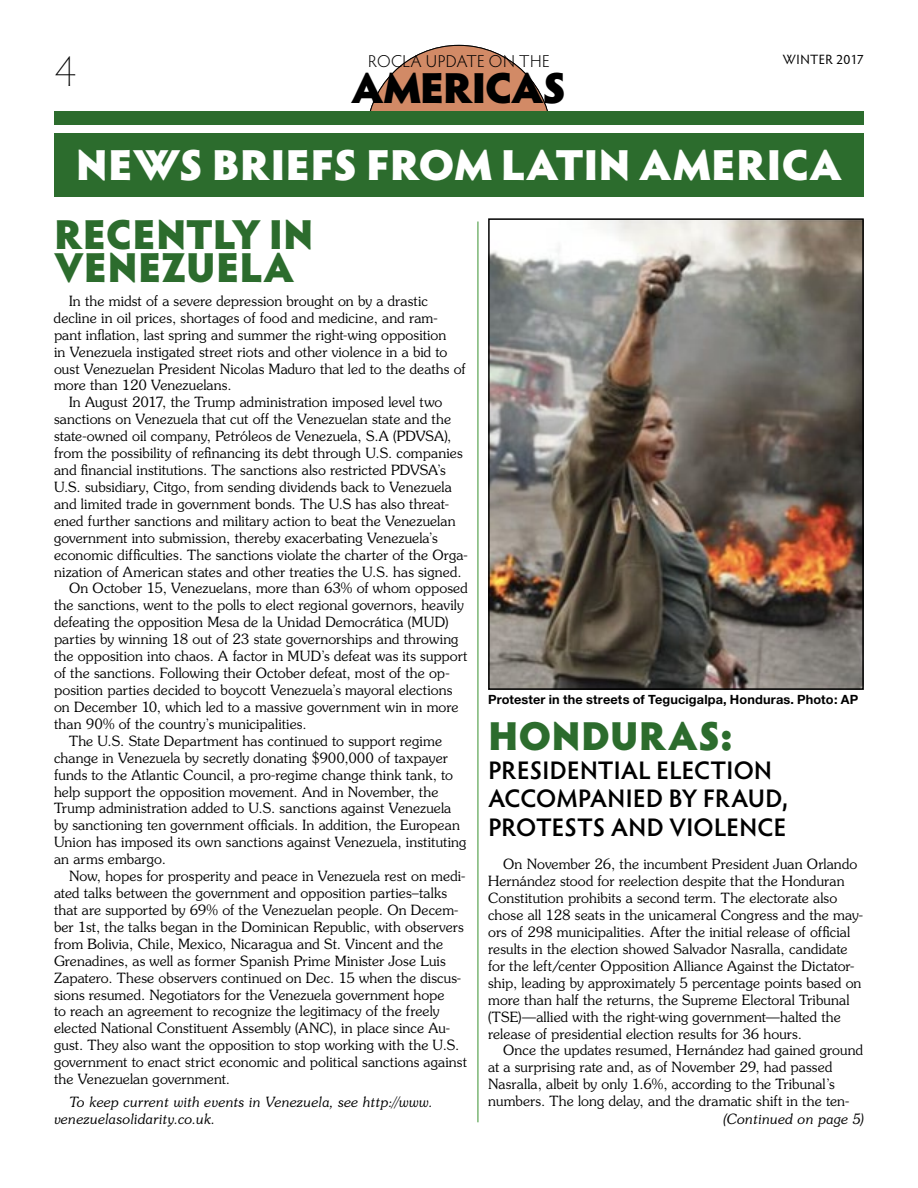
<style>
.page{position:relative;width:918px;height:1188px;background:#fff}
.page>*{position:absolute;margin:0;border:0;box-sizing:border-box;transform-origin:0 0}
.t1{font:900 43.5px "Hypatia Sans Pro";color:#fff}
.t2{font:900 43.5px "Hypatia Sans Pro";letter-spacing:-.035em;color:#000}
.t3{font:200 43.5px "Hypatia Sans Pro";color:#000}
.t4{font:900 42px/33px "Hypatia Sans Pro";letter-spacing:.005em;color:#2c6c2d}
.t5{font:900 40.5px "Hypatia Sans Pro";color:#2c6c2d}
.t6{font:600 25.5px/28.5px "Hypatia Sans Pro";letter-spacing:.01em;color:#000}
.t7{font:300 17.25px "Hypatia Sans Pro";letter-spacing:.025em;color:#000}
.t8{font:300 14.1px/17px "Souvenir";letter-spacing:.005em;color:#000}
.t9{font:italic 300 14.1px/17px "Souvenir";letter-spacing:-.005em;color:#000}
.t10{font:13.5px "Hypatia Sans Pro";letter-spacing:.03em;color:#000}
.t11{font:700 12.75px "Helvetica Neue";letter-spacing:.01em;color:#000}
</style>
<div class="page">
<div style="left:366px;top:45px;width:185px;height:185px;background:#d28a66;border-radius:50%"></div>
<div style="left:338px;top:120px;width:239px;height:129px;background:#fff"></div>
<div style="left:54px;top:112px;width:810px;height:13px;background:#2c6c2d"></div>
<img style="left:491px;top:221px;width:370px;height:466px">
<div style="left:488px;top:218px;width:376px;height:472px;border:2px solid #000"></div>
<div style="left:54px;top:134px;width:810px;height:63px;background:#2c6c2d"></div>
<hr style="left:477px;top:222px;width:1px;height:900px;background:#509e47">
<h1 class="t3" style="left:55px;top:43px;width:23px">4</h1>
<p class="t7" style="left:368px;top:50px;width:183px">ROCLA UPDATE ON THE</p>
<h1 class="t2" style="left:351px;top:56px;width:217px">AMERICAS</h1>
<p class="t10" style="left:783px;top:50px;width:82px">WINTER 2017</p>
<h1 class="t1" style="left:76px;top:132px;width:768px">NEWS BRIEFS FROM LATIN AMERICA</h1>
<h2 class="t4" style="left:54px;top:216px;width:261px">RECENTLY IN<br>VENEZUELA</h2>
<p class="t8" style="left:69px;top:292px;width:360px">In the midst of a severe depression brought on by a drastic</p>
<p class="t8" style="left:54px;top:309px;width:385px">decline in oil prices, shortages of food and medicine, and ram-</p>
<p class="t8" style="left:54px;top:326px;width:394px">pant inflation, last spring and summer the right-wing opposition</p>
<p class="t8" style="left:54px;top:343px;width:395px">in Venezuela instigated street riots and other violence in a bid to</p>
<p class="t8" style="left:54px;top:360px;width:413px">oust Venezuelan President Nicolas Maduro that led to the deaths of</p>
<p class="t8" style="left:54px;top:377px;width:179px">more than 120 Venezuelans.</p>
<p class="t8" style="left:69px;top:393px;width:375px">In August 2017, the Trump administration imposed level two</p>
<p class="t8" style="left:54px;top:410px;width:399px">sanctions on Venezuela that cut off the Venezuelan state and the</p>
<p class="t8" style="left:54px;top:427px;width:399px">state-owned oil company, Petróleos de Venezuela, S.A (PDVSA),</p>
<p class="t8" style="left:54px;top:444px;width:410px">from the possibility of refinancing its debt through U.S. companies</p>
<p class="t8" style="left:54px;top:461px;width:393px">and financial institutions. The sanctions also restricted PDVSA’s</p>
<p class="t8" style="left:54px;top:478px;width:399px">U.S. subsidiary, Citgo, from sending dividends back to Venezuela</p>
<p class="t8" style="left:54px;top:495px;width:396px">and limited trade in government bonds. The U.S has also threat-</p>
<p class="t8" style="left:54px;top:512px;width:403px">ened further sanctions and military action to beat the Venezuelan</p>
<p class="t8" style="left:54px;top:529px;width:385px">government into submission, thereby exacerbating Venezuela’s</p>
<p class="t8" style="left:54px;top:546px;width:415px">economic difficulties. The sanctions violate the charter of the Orga-</p>
<p class="t8" style="left:54px;top:563px;width:409px">nization of American states and other treaties the U.S. has signed.</p>
<p class="t8" style="left:69px;top:580px;width:400px">On October 15, Venezuelans, more than 63% of whom opposed</p>
<p class="t8" style="left:54px;top:597px;width:411px">the sanctions, went to the polls to elect regional governors, heavily</p>
<p class="t8" style="left:54px;top:613px;width:396px">defeating the opposition Mesa de la Unidad Democrática (MUD)</p>
<p class="t8" style="left:54px;top:630px;width:406px">parties by winning 18 out of 23 state governorships and throwing</p>
<p class="t8" style="left:54px;top:647px;width:415px">the opposition into chaos. A factor in MUD’s defeat was its support</p>
<p class="t8" style="left:54px;top:664px;width:397px">of the sanctions. Following their October defeat, most of the op-</p>
<p class="t8" style="left:54px;top:681px;width:400px">position parties decided to boycott Venezuela’s mayoral elections</p>
<p class="t8" style="left:54px;top:698px;width:406px">on December 10, which led to a massive government win in more</p>
<p class="t8" style="left:54px;top:715px;width:254px">than 90% of the country’s municipalities.</p>
<p class="t8" style="left:69px;top:732px;width:375px">The U.S. State Department has continued to support regime</p>
<p class="t8" style="left:54px;top:749px;width:395px">change in Venezuela by secretly donating $900,000 of taxpayer</p>
<p class="t8" style="left:54px;top:766px;width:401px">funds to the Atlantic Council, a pro-regime change think tank, to</p>
<p class="t8" style="left:54px;top:783px;width:386px">help support the opposition movement. And in November, the</p>
<p class="t8" style="left:54px;top:800px;width:399px">Trump administration added to U.S. sanctions against Venezuela</p>
<p class="t8" style="left:54px;top:816px;width:407px">by sanctioning ten government officials. In addition, the European</p>
<p class="t8" style="left:54px;top:833px;width:414px">Union has imposed its own sanctions against Venezuela, instituting</p>
<p class="t8" style="left:54px;top:850px;width:113px">an arms embargo.</p>
<p class="t8" style="left:69px;top:867px;width:398px">Now, hopes for prosperity and peace in Venezuela rest on medi-</p>
<p class="t8" style="left:54px;top:884px;width:395px">ated talks between the government and opposition parties–talks</p>
<p class="t8" style="left:54px;top:901px;width:406px">that are supported by 69% of the Venezuelan people. On Decem-</p>
<p class="t8" style="left:54px;top:918px;width:411px">ber 1st, the talks began in the Dominican Republic, with observers</p>
<p class="t8" style="left:54px;top:935px;width:391px">from Bolivia, Chile, Mexico, Nicaragua and St. Vincent and the</p>
<p class="t8" style="left:54px;top:952px;width:393px">Grenadines, as well as former Spanish Prime Minister Jose Luis</p>
<p class="t8" style="left:54px;top:969px;width:409px">Zapatero. These observers continued on Dec. 15 when the discus-</p>
<p class="t8" style="left:54px;top:986px;width:392px">sions resumed. Negotiators for the Venezuela government hope</p>
<p class="t8" style="left:54px;top:1003px;width:387px">to reach an agreement to recognize the legitimacy of the freely</p>
<p class="t8" style="left:54px;top:1020px;width:398px">elected National Constituent Assembly (ANC), in place since Au-</p>
<p class="t8" style="left:54px;top:1036px;width:407px">gust. They also want the opposition to stop working with the U.S.</p>
<p class="t8" style="left:54px;top:1053px;width:415px">government to enact strict economic and political sanctions against</p>
<p class="t8" style="left:54px;top:1070px;width:178px">the Venezuelan government.</p>
<p class="t9" style="left:54px;top:1093px;width:381px;text-indent:15px">To keep current with events in Venezuela, see http://www. venezuelasolidarity.co.uk.</p>
<p class="t11" style="left:488px;top:691px;width:372px">Protester in the streets of Tegucigalpa, Honduras. Photo: AP</p>
<h3 class="t5" style="left:488px;top:706px;width:247px">HONDURAS:</h3>
<h3 class="t6" style="left:488px;top:754px;width:301px">PRESIDENTIAL ELECTION<br>ACCOMPANIED BY FRAUD,<br>PROTESTS AND VIOLENCE</h3>
<p class="t8" style="left:488px;top:855px;width:377px;text-indent:15px">On November 26, the incumbent President Juan Orlando Hernández stood for reelection despite that the Honduran Constitution prohibits a second term. The electorate also chose all 128 seats in the unicameral Congress and the may&shy;ors of 298 municipalities. After the initial release of official results in the election showed Salvador Nasralla, candidate for the left/center Opposition Alliance Against the Dictator&shy;ship, leading by approximately 5 percentage points based on more than half the returns, the Supreme Electoral Tribunal (TSE)—allied with the right-wing government—halted the release of presidential election results for 36 hours.</p>
<p class="t8" style="left:488px;top:1042px;width:377px;text-indent:15px">Once the updates resumed, Hernández had gained ground at a surprising rate and, as of November 29, had passed Nasralla, albeit by only 1.6%, according to the Tribunal’s numbers. The long delay, and the dramatic shift in the ten-</p>
<p class="t9" style="left:724px;top:1110px;width:142px">(Continued on page 5)</p>
</div>
